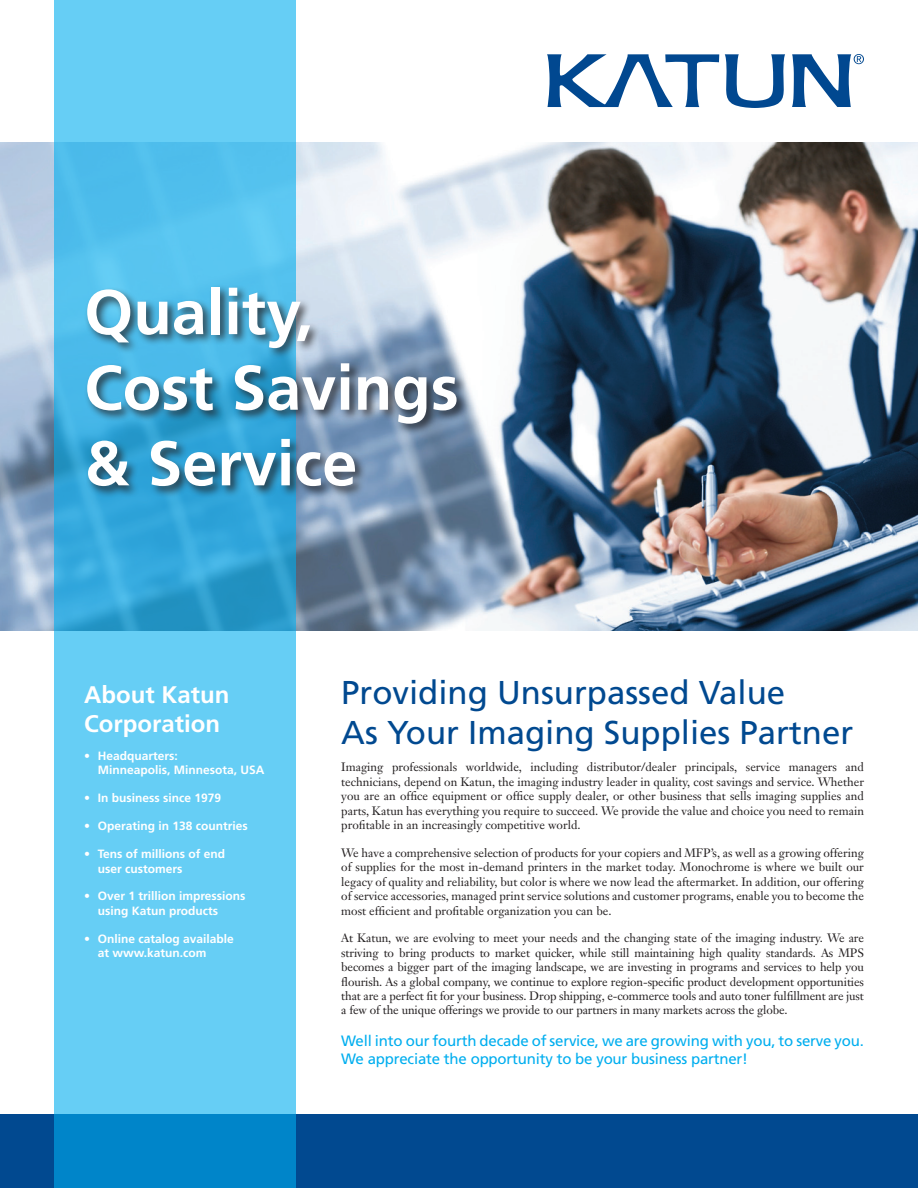
<style>
.page{position:relative;width:918px;height:1188px;background:#fff}
.page>*{position:absolute;margin:0;border:0;box-sizing:border-box;transform-origin:0 0}
.t1{font:700 63px/75.6px "Frutiger";color:#fff}
.t2{font:33px/39.6px "Frutiger";color:#014990}
.t3{font:700 24px/28.8px "Frutiger";color:#fff}
.t4{font:15px/18px "Frutiger";letter-spacing:-.015em;color:#00aeef}
.t5{font:12px/14.4px "Janson Text";color:#231f20;text-align:justify}
.t6{font:700 12px/14.4px "Frutiger";color:#fff}
</style>
<div class="page">
<img style="left:0;top:143px;width:918px;height:488px">
<div style="left:0;top:1115px;width:918px;height:73px;background:#014990"></div>
<svg style="left:55px;top:0;width:241px;height:1188px;background:#53c0ec"></svg>
<div style="left:84px;top:285px;width:385px;height:213px;background:#231f20;opacity:.75"></div>
<svg style="left:725px;top:54px;width:60px;height:54px"></svg>
<svg style="left:547px;top:54px;width:172px;height:53px"></svg>
<svg style="left:792px;top:54px;width:72px;height:53px"></svg>
<p class="t1" style="left:84px;top:274px;width:376px">Quality,<br>Cost Savings &amp; Service</p>
<p class="t3" style="left:84px;top:680px;width:147px">About Katun<br>Corporation</p>
<p class="t6" style="left:98px;top:749px;width:168px;text-indent:-14px">• Headquarters:<br>Minneapolis, Minnesota, USA</p>
<p class="t6" style="left:84px;top:791px;width:138px">• In business since 1979</p>
<p class="t6" style="left:84px;top:819px;width:165px">• Operating in 138 countries</p>
<p class="t6" style="left:98px;top:847px;width:129px;text-indent:-14px">• Tens of millions of end user customers</p>
<p class="t6" style="left:98px;top:889px;width:149px;text-indent:-14px">• Over 1 trillion impressions using Katun products</p>
<p class="t6" style="left:98px;top:931px;width:138px;text-indent:-14px">• Online catalog available at www.katun.com</p>
<p class="t2" style="left:341px;top:672px;width:514px">Providing Unsurpassed Value<br>As Your Imaging Supplies Partner</p>
<p class="t5" style="left:341px;top:760px;width:524px">Imaging professionals worldwide, including distributor/dealer principals, service managers and technicians, depend on Katun, the imaging industry leader in quality, cost savings and service. Whether you are an office equipment or office supply dealer, or other business that sells imaging supplies and parts, Katun has everything you require to succeed. We provide the value and choice you need to remain profitable in an increasingly competitive world.</p>
<p class="t5" style="left:341px;top:845px;width:524px">We have a comprehensive selection of products for your copiers and MFP’s, as well as a growing offering of supplies for the most in-demand printers in the market today. Monochrome is where we built our legacy of quality and reliability, but color is where we now lead the aftermarket. In addition, our offering of service accessories, managed print service solutions and customer programs, enable you to become the most efficient and profitable organization you can be.</p>
<p class="t5" style="left:341px;top:931px;width:524px">At Katun, we are evolving to meet your needs and the changing state of the imaging industry. We are striving to bring products to market quicker, while still maintaining high quality standards. As MPS becomes a bigger part of the imaging landscape, we are investing in programs and services to help you flourish. As a global company, we continue to explore region-specific product development opportunities that are a perfect fit for your business. Drop shipping, e-commerce tools and auto toner fulfillment are just a few of the unique offerings we provide to our partners in many markets across the globe.</p>
<p class="t4" style="left:341px;top:1032px;width:524px">Well into our fourth decade of service, we are growing with you, to serve you.<br>We appreciate the opportunity to be your business partner!</p>
</div>
